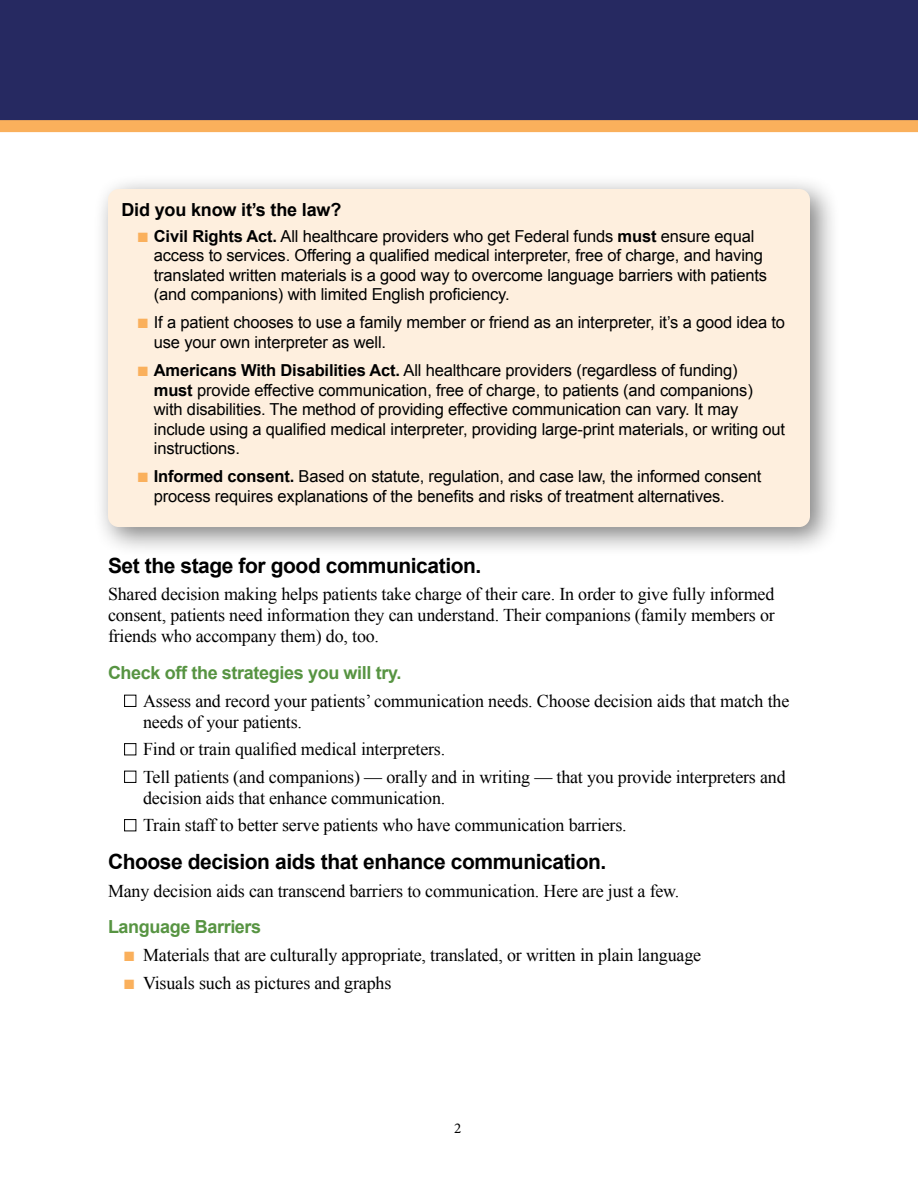
<style>
.page{position:relative;width:918px;height:1188px;background:#fff}
.page>*{position:absolute;margin:0;border:0;box-sizing:border-box;transform-origin:0 0}
.Secondary_Head{font:700 21px "Arial";letter-spacing:-.02em;color:#000}
.Text{font:18px/21px "Times New Roman";letter-spacing:-.01em;color:#000;text-align:justify}
.Bullet{font:18px/21px "Times New Roman";letter-spacing:-.01em;color:#000}
.Third_Level_Head{font:700 18px "Arial";letter-spacing:-.02em;color:#579442}
.Box_Header{font:700 18px "Arial";letter-spacing:-.01em;color:#000}
.t1{font:16.5px/19.5px "Arial";letter-spacing:-.01em;color:#000}
.t2{font:15px "Minion Pro";color:#000}
.s1{color:#fab05c}
.s2{font-weight:700}
</style>
<div class="page">
<div style="left:0;top:0;width:918px;height:123px;background:#262961"></div>
<div style="left:0;top:120px;width:918px;height:12px;background:#fab05c"></div>
<div style="left:93px;top:174px;width:747px;height:383px;background:#000;opacity:.5"></div>
<div style="left:108px;top:189px;width:702px;height:338px;background:#feefde;border-radius:11px"></div>
<div style="left:124px;top:695px;width:12px;height:12px;border:1px solid #000"></div>
<div style="left:124px;top:743px;width:12px;height:12px;border:1px solid #000"></div>
<div style="left:124px;top:771px;width:12px;height:12px;border:1px solid #000"></div>
<div style="left:124px;top:819px;width:12px;height:12px;border:1px solid #000"></div>
<p class="Box_Header" style="left:122px;top:197px;width:221px">Did you know it’s the law?</p>
<p class="t1" style="left:154px;top:226px;width:615px;text-indent:-16px"><span class="s1">■</span> <span class="s2">Civil Rights Act.</span> All healthcare providers who get Federal funds <span class="s2">must</span> ensure equal access to services. Offering a qualified medical interpreter, free of charge, and having translated written materials is a good way to overcome language barriers with patients (and companions) with limited English proficiency.</p>
<p class="t1" style="left:154px;top:313px;width:633px;text-indent:-16px"><span class="s1">■</span> If a patient chooses to use a family member or friend as an interpreter, it’s a good idea to use your own interpreter as well.</p>
<p class="t1" style="left:154px;top:361px;width:633px;text-indent:-16px"><span class="s1">■</span> <span class="s2">Americans With Disabilities Act.</span> All healthcare providers (regardless of funding)<br><span class="s2">must</span> provide effective communication, free of charge, to patients (and companions) with disabilities. The method of providing effective communication can vary. It may include using a qualified medical interpreter, providing large-print materials, or writing out instructions.</p>
<p class="t1" style="left:154px;top:467px;width:609px;text-indent:-16px"><span class="s1">■</span> <span class="s2">Informed consent.</span> Based on statute, regulation, and case law, the informed consent process requires explanations of the benefits and risks of treatment alternatives.</p>
<p class="Secondary_Head" style="left:108px;top:551px;width:375px">Set the stage for good communication.</p>
<p class="Text" style="left:108px;top:584px;width:668px">Shared decision making helps patients take charge of their care. In order to give fully informed consent, patients need information they can understand. Their companions (family members or friends who accompany them) do, too.</p>
<p class="Third_Level_Head" style="left:108px;top:661px;width:295px">Check off the strategies you will try.</p>
<p class="Bullet" style="left:143px;top:690px;width:648px">Assess and record your patients’ communication needs. Choose decision aids that match the needs of your patients.</p>
<p class="Bullet" style="left:143px;top:739px;width:304px">Find or train qualified medical interpreters.</p>
<p class="Bullet" style="left:143px;top:766px;width:644px">Tell patients (and companions) — orally and in writing — that you provide interpreters and decision aids that enhance communication.</p>
<p class="Bullet" style="left:143px;top:814px;width:485px">Train staff to better serve patients who have communication barriers.</p>
<p class="Secondary_Head" style="left:108px;top:848px;width:500px">Choose decision aids that enhance communication.</p>
<p class="Text" style="left:108px;top:880px;width:573px">Many decision aids can transcend barriers to communication. Here are just a few.</p>
<p class="Third_Level_Head" style="left:108px;top:915px;width:155px">Language Barriers</p>
<p class="Text" style="left:124px;top:944px;width:579px"><span class="s1">■</span> Materials that are culturally appropriate, translated, or written in plain language</p>
<p class="Text" style="left:124px;top:972px;width:269px"><span class="s1">■</span> Visuals such as pictures and graphs</p>
<p class="t2" style="left:454px;top:1118px;width:9px">2</p>
</div>
